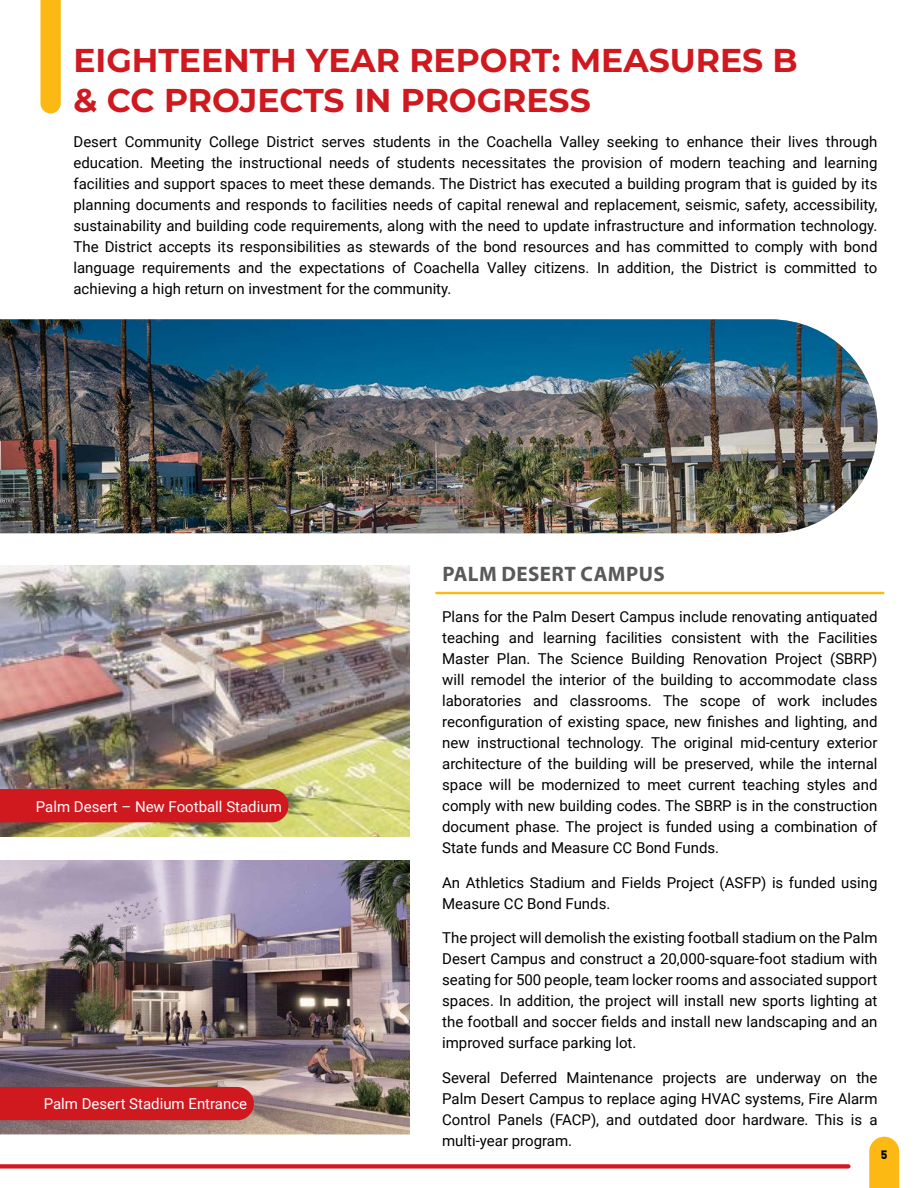
<style>
.page{position:relative;width:918px;height:1188px;background:#fff}
.page>*{position:absolute;margin:0;border:0;box-sizing:border-box;transform-origin:0 0}
.Subheader_1_-_RED{font:700 33px/39.6px "Montserrat";color:#d0181f}
.Subheader_2_-_lt_gra{font:700 21px "Myriad Pro";letter-spacing:.02em;color:#58595b}
.BodyCopy___Roboto{font:15px/21px "Roboto";color:#000;text-align:justify}
.BodyCopy___Roboto-2{font:15px "Roboto";color:#fff}
.t1{font:900 12px "DIN";color:#000}
</style>
<div class="page">
<img style="left:0;top:860px;width:409px;height:275px">
<img style="left:0;top:319px;width:878px;height:214px">
<svg style="left:40px;top:0;width:21px;height:113px;background:#fdbc1e"></svg>
<hr style="left:435px;top:592px;width:449px;height:2px;background:#fdb913">
<div style="left:0;top:1087px;width:254px;height:33px;background:#d0181f"></div>
<img style="left:0;top:565px;width:409px;height:272px">
<div style="left:0;top:789px;width:289px;height:33px;background:#d0181f"></div>
<svg style="left:869px;top:1137px;width:30px;height:51px;background:#fdbd22"></svg>
<svg style="left:0;top:1164px;width:851px;height:5px;background:#d6373d"></svg>
<p class="Subheader_1_-_RED" style="left:74px;top:39px;width:726px">EIGHTEENTH YEAR REPORT: MEASURES B &amp; CC PROJECTS IN PROGRESS</p>
<p class="BodyCopy___Roboto" style="left:74px;top:131px;width:806px">Desert Community College District serves students in the Coachella Valley seeking to enhance their lives through education. Meeting the instructional needs of students necessitates the provision of modern teaching and learning facilities and support spaces to meet these demands. The District has executed a building program that is guided by its planning documents and responds to facilities needs of capital renewal and replacement, seismic, safety, accessibility, sustainability and building code requirements, along with the need to update infrastructure and information technology.<br>The District accepts its responsibilities as stewards of the bond resources and has committed to comply with bond language requirements and the expectations of Coachella Valley citizens. In addition, the District is committed to achieving a high return on investment for the community.</p>
<p class="BodyCopy___Roboto-2" style="left:36px;top:796px;width:247px">Palm Desert – New Football Stadium</p>
<p class="BodyCopy___Roboto-2" style="left:44px;top:1094px;width:205px">Palm Desert Stadium Entrance</p>
<p class="Subheader_2_-_lt_gra" style="left:442px;top:560px;width:224px">PALM DESERT CAMPUS</p>
<p class="BodyCopy___Roboto" style="left:442px;top:606px;width:437px">Plans for the Palm Desert Campus include renovating antiquated teaching and learning facilities consistent with the Facilities Master Plan. The Science Building Renovation Project (SBRP) will remodel the interior of the building to accommodate class laboratories and classrooms. The scope of work includes reconfiguration of existing space, new finishes and lighting, and new instructional technology. The original mid-century exterior architecture of the building will be preserved, while the internal space will be modernized to meet current teaching styles and comply with new building codes. The SBRP is in the construction document phase. The project is funded using a combination of State funds and Measure CC Bond Funds.</p>
<p class="BodyCopy___Roboto" style="left:442px;top:871px;width:437px">An Athletics Stadium and Fields Project (ASFP) is funded using<br>Measure CC Bond Funds.</p>
<p class="BodyCopy___Roboto" style="left:442px;top:927px;width:437px">The project will demolish the existing football stadium on the Palm Desert Campus and construct a 20,000-square-foot stadium with seating for 500 people, team locker rooms and associated support spaces. In addition, the project will install new sports lighting at the football and soccer fields and install new landscaping and an improved surface parking lot.</p>
<p class="BodyCopy___Roboto" style="left:442px;top:1066px;width:437px">Several Deferred Maintenance projects are underway on the Palm Desert Campus to replace aging HVAC systems, Fire Alarm Control Panels (FACP), and outdated door hardware. This is a multi-year program.</p>
<p class="t1" style="left:881px;top:1146px;width:8px">5</p>
</div>
